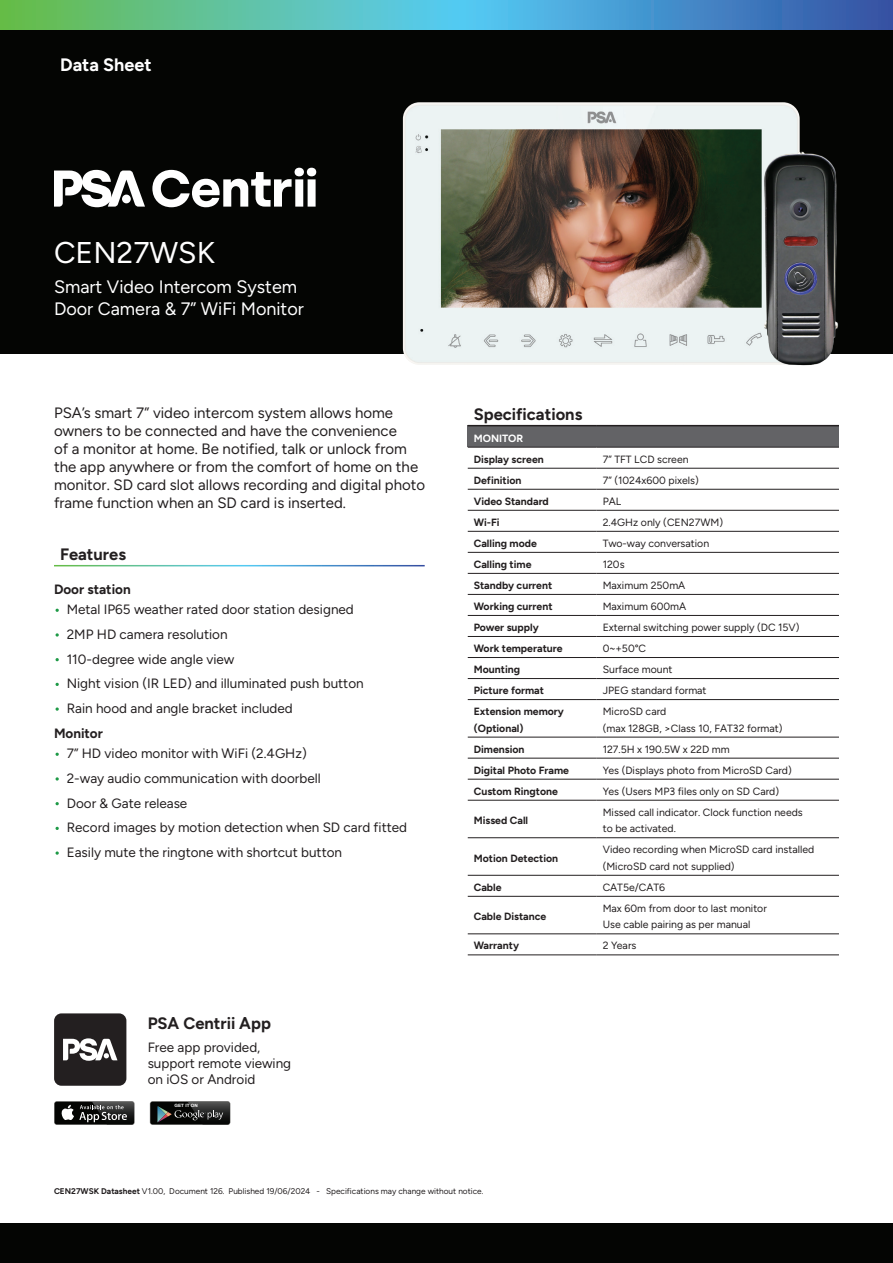
<style>
.page{position:relative;width:893px;height:1263px;background:#fff}
.page>*{position:absolute;margin:0;border:0;box-sizing:border-box;transform-origin:0 0}
.t1{font:30px "Figtree";color:#fff}
.t2{font:18px/21.6px "Figtree";color:#fff}
.t3{font:700 18px "Figtree";color:#fff}
.t4{font:700 16.5px "Figtree";color:#231f20}
.t5{font:15px/18px "Figtree";color:#231f20}
.t6{font:13.5px/16.2px "Figtree";color:#231f20}
.t7{font:700 13.5px "Figtree";color:#231f20}
.t8{font:10.5px/16.5px "Figtree";color:#231f20}
.t9{font:700 10.5px/16.5px "Figtree";color:#231f20}
.t10{font:700 10.5px "Figtree";color:#fff}
.t11{font:8.25px "Figtree";color:#231f20}
.t12{font:700 4.35px "Arial";color:#fff;scale:1.07 1}
.s1{font-weight:700;color:#fff}
.s2{font-weight:700}
</style>
<div class="page">
<div style="left:0;top:0;width:893px;height:353px;background:#040503"></div>
<svg style="left:0;top:0;width:893px;height:30px;background:#52a8b3"></svg>
<div style="left:0;top:1223px;width:893px;height:40px;background:#040503"></div>
<div style="left:468px;top:426px;width:371px;height:21px;background:#636366"></div>
<hr style="left:468px;top:425px;width:129px;height:1px;background:#231f20">
<hr style="left:597px;top:425px;width:242px;height:1px;background:#231f20">
<hr style="left:468px;top:954px;width:129px;height:1px;background:#231f20">
<hr style="left:597px;top:954px;width:242px;height:1px;background:#231f20">
<hr style="left:468px;top:447px;width:129px;height:1px;background:#231f20">
<hr style="left:468px;top:468px;width:129px;height:1px;background:#231f20">
<hr style="left:468px;top:489px;width:129px;height:1px;background:#231f20">
<hr style="left:468px;top:510px;width:129px;height:1px;background:#231f20">
<hr style="left:468px;top:531px;width:129px;height:1px;background:#231f20">
<hr style="left:468px;top:552px;width:129px;height:1px;background:#231f20">
<hr style="left:468px;top:573px;width:129px;height:1px;background:#231f20">
<hr style="left:468px;top:594px;width:129px;height:1px;background:#231f20">
<hr style="left:468px;top:615px;width:129px;height:1px;background:#231f20">
<hr style="left:468px;top:636px;width:129px;height:1px;background:#231f20">
<hr style="left:468px;top:657px;width:129px;height:1px;background:#231f20">
<hr style="left:468px;top:678px;width:129px;height:1px;background:#231f20">
<hr style="left:468px;top:699px;width:129px;height:1px;background:#231f20">
<hr style="left:468px;top:737px;width:129px;height:1px;background:#231f20">
<hr style="left:468px;top:758px;width:129px;height:1px;background:#231f20">
<hr style="left:468px;top:779px;width:129px;height:1px;background:#231f20">
<hr style="left:468px;top:800px;width:129px;height:1px;background:#231f20">
<hr style="left:468px;top:837px;width:129px;height:1px;background:#231f20">
<hr style="left:468px;top:875px;width:129px;height:1px;background:#231f20">
<hr style="left:468px;top:896px;width:129px;height:1px;background:#231f20">
<hr style="left:468px;top:933px;width:129px;height:1px;background:#231f20">
<hr style="left:597px;top:447px;width:242px;height:1px;background:#231f20">
<hr style="left:597px;top:468px;width:242px;height:1px;background:#231f20">
<hr style="left:597px;top:489px;width:242px;height:1px;background:#231f20">
<hr style="left:597px;top:510px;width:242px;height:1px;background:#231f20">
<hr style="left:597px;top:531px;width:242px;height:1px;background:#231f20">
<hr style="left:597px;top:552px;width:242px;height:1px;background:#231f20">
<hr style="left:597px;top:573px;width:242px;height:1px;background:#231f20">
<hr style="left:597px;top:594px;width:242px;height:1px;background:#231f20">
<hr style="left:597px;top:615px;width:242px;height:1px;background:#231f20">
<hr style="left:597px;top:636px;width:242px;height:1px;background:#231f20">
<hr style="left:597px;top:657px;width:242px;height:1px;background:#231f20">
<hr style="left:597px;top:678px;width:242px;height:1px;background:#231f20">
<hr style="left:597px;top:699px;width:242px;height:1px;background:#231f20">
<hr style="left:597px;top:737px;width:242px;height:1px;background:#231f20">
<hr style="left:597px;top:758px;width:242px;height:1px;background:#231f20">
<hr style="left:597px;top:779px;width:242px;height:1px;background:#231f20">
<hr style="left:597px;top:800px;width:242px;height:1px;background:#231f20">
<hr style="left:597px;top:837px;width:242px;height:1px;background:#231f20">
<hr style="left:597px;top:875px;width:242px;height:1px;background:#231f20">
<hr style="left:597px;top:896px;width:242px;height:1px;background:#231f20">
<hr style="left:597px;top:933px;width:242px;height:1px;background:#231f20">
<svg style="left:152px;top:168px;width:164px;height:39px"></svg>
<svg style="left:54px;top:170px;width:91px;height:37px"></svg>
<div style="left:122px;top:195px;width:9px;height:8px;background:#fff;border-radius:50%"></div>
<svg style="left:150px;top:1101px;width:80px;height:24px"></svg>
<div style="left:150px;top:1102px;width:80px;height:22px;background:#040503;border-radius:2px"></div>
<img style="left:187px;top:1101px;width:43px;height:24px">
<img style="left:188px;top:1102px;width:42px;height:22px">
<svg style="left:157px;top:1106px;width:66px;height:16px"></svg>
<div style="left:54px;top:1101px;width:81px;height:24px;background:#232422;border-radius:3px"></div>
<div style="left:55px;top:1102px;width:79px;height:22px;background:#040503;border-radius:2px"></div>
<img style="left:92px;top:1101px;width:43px;height:24px">
<img style="left:92px;top:1102px;width:42px;height:22px">
<svg style="left:61px;top:1105px;width:66px;height:17px"></svg>
<div style="left:54px;top:1013px;width:72px;height:73px;background:#231f20;border-radius:7px"></div>
<svg style="left:63px;top:1038px;width:54px;height:23px"></svg>
<img style="left:403px;top:102px;width:397px;height:263px">
<img style="left:763px;top:152px;width:76px;height:214px">
<h2 class="t3" style="left:60px;top:54px;width:93px">Data Sheet</h2>
<h1 class="t1" style="left:54px;top:236px;width:163px">CEN27WSK</h1>
<h2 class="t2" style="left:54px;top:276px;width:251px">Smart Video Intercom System<br>Door Camera &amp; 7” WiFi Monitor</h2>
<p class="t5" style="left:54px;top:404px;width:373px">PSA’s smart 7” video intercom system allows home owners to be connected and have the convenience<br>of a monitor at home. Be notified, talk or unlock from the app anywhere or from the comfort of home on the monitor. SD card slot allows recording and digital photo frame function when an SD card is inserted.</p>
<h3 class="t4" style="left:60px;top:544px;width:68px">Features</h3>
<p class="t7" style="left:54px;top:581px;width:78px">Door station</p>
<p class="t6" style="left:54px;top:601px;width:301px"><span class="s1">•</span> Metal IP65 weather rated door station designed</p>
<p class="t6" style="left:54px;top:626px;width:175px"><span class="s1">•</span> 2MP HD camera resolution</p>
<p class="t6" style="left:54px;top:651px;width:182px"><span class="s1">•</span> 110-degree wide angle view</p>
<p class="t6" style="left:54px;top:675px;width:311px"><span class="s1">•</span> Night vision (IR LED) and illuminated push button</p>
<p class="t6" style="left:54px;top:696px;width:240px;line-height:24.8px"><span class="s1">•</span> Rain hood and angle bracket included<br><span class="s2">Monitor</span></p>
<p class="t6" style="left:54px;top:745px;width:254px"><span class="s1">•</span> 7” HD video monitor with WiFi (2.4GHz)</p>
<p class="t6" style="left:54px;top:770px;width:268px"><span class="s1">•</span> 2-way audio communication with doorbell</p>
<p class="t6" style="left:54px;top:795px;width:135px"><span class="s1">•</span> Door &amp; Gate release</p>
<p class="t6" style="left:54px;top:819px;width:355px"><span class="s1">•</span> Record images by motion detection when SD card fitted</p>
<p class="t6" style="left:54px;top:844px;width:290px"><span class="s1">•</span> Easily mute the ringtone with shortcut button</p>
<h3 class="t4" style="left:148px;top:1013px;width:125px">PSA Centrii App</h3>
<p class="t6" style="left:148px;top:1039px;width:145px">Free app provided, support remote viewing on iOS or Android</p>
<p class="t12" style="left:174px;top:1102px;width:24px">GET IT ON</p>
<h3 class="t4" style="left:474px;top:404px;width:110px">Specifications</h3>
<p class="t10" style="left:474px;top:432px;width:51px">MONITOR</p>
<p class="t9" style="left:474px;top:451px;width:72px">Display screen</p>
<p class="t8" style="left:603px;top:451px;width:87px">7” TFT LCD screen</p>
<p class="t9" style="left:474px;top:472px;width:49px">Definition</p>
<p class="t8" style="left:603px;top:472px;width:98px">7” (1024x600 pixels)</p>
<p class="t9" style="left:474px;top:493px;width:77px">Video Standard</p>
<p class="t8" style="left:603px;top:493px;width:20px">PAL</p>
<p class="t9" style="left:474px;top:514px;width:27px">Wi-Fi</p>
<p class="t8" style="left:603px;top:514px;width:122px">2.4GHz only (CEN27WM)</p>
<p class="t9" style="left:474px;top:535px;width:65px">Calling mode</p>
<p class="t8" style="left:603px;top:535px;width:108px">Two-way conversation</p>
<p class="t9" style="left:474px;top:556px;width:59px">Calling time</p>
<p class="t8" style="left:603px;top:556px;width:23px">120s</p>
<p class="t9" style="left:474px;top:577px;width:80px">Standby current</p>
<p class="t8" style="left:603px;top:577px;width:84px">Maximum 250mA</p>
<p class="t9" style="left:474px;top:598px;width:80px">Working current</p>
<p class="t8" style="left:603px;top:598px;width:85px">Maximum 600mA</p>
<p class="t9" style="left:474px;top:619px;width:67px">Power supply</p>
<p class="t8" style="left:603px;top:619px;width:198px">External switching power supply (DC 15V)</p>
<p class="t9" style="left:474px;top:640px;width:90px">Work temperature</p>
<p class="t8" style="left:603px;top:640px;width:45px">0~+50°C</p>
<p class="t9" style="left:474px;top:661px;width:48px">Mounting</p>
<p class="t8" style="left:603px;top:661px;width:71px">Surface mount</p>
<p class="t9" style="left:474px;top:682px;width:72px">Picture format</p>
<p class="t8" style="left:603px;top:682px;width:105px">JPEG standard format</p>
<p class="t9" style="left:474px;top:703px;width:92px">Extension memory (Optional)</p>
<p class="t8" style="left:603px;top:703px;width:181px">MicroSD card<br>(max 128GB, &gt;Class 10, FAT32 format)</p>
<p class="t9" style="left:474px;top:740px;width:52px">Dimension</p>
<p class="t8" style="left:603px;top:741px;width:129px">127.5H x 190.5W x 22D mm</p>
<p class="t9" style="left:474px;top:761px;width:97px">Digital Photo Frame</p>
<p class="t8" style="left:603px;top:762px;width:191px">Yes (Displays photo from MicroSD Card)</p>
<p class="t9" style="left:474px;top:783px;width:86px">Custom Ringtone</p>
<p class="t8" style="left:603px;top:783px;width:178px">Yes (Users MP3 files only on SD Card)</p>
<p class="t9" style="left:474px;top:812px;width:56px">Missed Call</p>
<p class="t8" style="left:603px;top:804px;width:202px">Missed call indicator. Clock function needs to be activated.</p>
<p class="t9" style="left:474px;top:849px;width:86px">Motion Detection</p>
<p class="t8" style="left:603px;top:841px;width:213px">Video recording when MicroSD card installed (MicroSD card not supplied)</p>
<p class="t9" style="left:474px;top:879px;width:29px">Cable</p>
<p class="t8" style="left:603px;top:879px;width:64px">CAT5e/CAT6</p>
<p class="t9" style="left:474px;top:908px;width:74px">Cable Distance</p>
<p class="t8" style="left:603px;top:900px;width:166px">Max 60m from door to last monitor<br>Use cable pairing as per manual</p>
<p class="t9" style="left:474px;top:937px;width:47px">Warranty</p>
<p class="t8" style="left:603px;top:937px;width:35px">2 Years</p>
<p class="t11" style="left:54px;top:1187px;width:431px"><span class="s2">CEN27WSK Datasheet</span> V1.00, Document 126. Published 19/06/2024 - Specifications may change without notice.</p>
</div>
